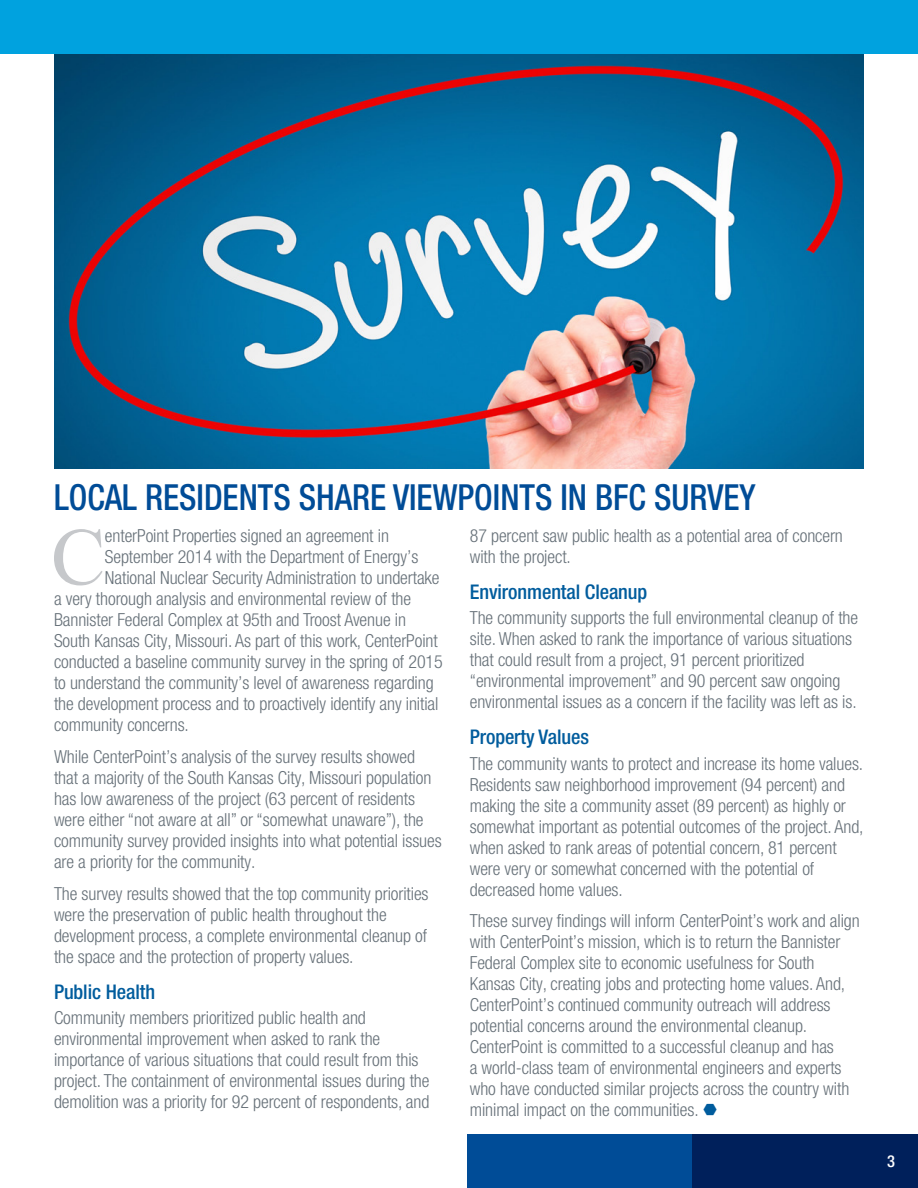
<style>
.page{position:relative;width:918px;height:1188px;background:#fff}
.page>*{position:absolute;margin:0;border:0;box-sizing:border-box;transform-origin:0 0}
.t1{font:81.45px "Times New Roman";color:#c6c8cb}
.t2{font:500 condensed 36px "Helvetica Neue LT Pro";color:#004c97;scale:.93 1}
.t3{font:500 condensed 20.25px "Helvetica Neue LT Pro";letter-spacing:-.005em;color:#005c9d}
.t4{font:300 condensed 18px/21px "Helvetica Neue LT Pro";letter-spacing:-.005em;color:#677179}
.t5{font:500 condensed 16.5px "Helvetica Neue LT Pro";color:#fff}
</style>
<div class="page">
<div style="left:0;top:0;width:918px;height:54px;background:#00a2df"></div>
<div style="left:467px;top:1134px;width:226px;height:54px;background:#004c97"></div>
<div style="left:693px;top:1134px;width:225px;height:54px;background:#00205b"></div>
<img style="left:54px;top:54px;width:810px;height:414px">
<p class="t2" style="left:54px;top:475px;width:756px">LOCAL RESIDENTS SHARE VIEWPOINTS IN BFC SURVEY</p>
<p class="t1" style="left:51px;top:502px;width:56px">C</p>
<p class="t4" style="left:105px;top:525px;width:286px">enterPoint Properties signed an agreement in</p>
<p class="t4" style="left:105px;top:546px;width:315px">September 2014 with the Department of Energy’s</p>
<p class="t4" style="left:105px;top:567px;width:336px">National Nuclear Security Administration to undertake</p>
<p class="t4" style="left:54px;top:588px;width:359px">a very thorough analysis and environmental review of the</p>
<p class="t4" style="left:54px;top:609px;width:354px">Bannister Federal Complex at 95th and Troost Avenue in</p>
<p class="t4" style="left:54px;top:630px;width:385px">South Kansas City, Missouri. As part of this work, CenterPoint</p>
<p class="t4" style="left:54px;top:651px;width:390px">conducted a baseline community survey in the spring of 2015</p>
<p class="t4" style="left:54px;top:672px;width:381px">to understand the community’s level of awareness regarding</p>
<p class="t4" style="left:54px;top:693px;width:386px">the development process and to proactively identify any initial</p>
<p class="t4" style="left:54px;top:714px;width:136px">community concerns.</p>
<p class="t4" style="left:54px;top:746px;width:389px">While CenterPoint’s analysis of the survey results showed that a majority of the South Kansas City, Missouri population has low awareness of the project (63 percent of residents were either “not aware at all” or “somewhat unaware”), the community survey provided insights into what potential issues are a priority for the community.</p>
<p class="t4" style="left:54px;top:883px;width:376px">The survey results showed that the top community priorities were the preservation of public health throughout the development process, a complete environmental cleanup of the space and the protection of property values.</p>
<p class="t3" style="left:54px;top:979px;width:103px">Public Health</p>
<p class="t4" style="left:54px;top:1007px;width:377px">Community members prioritized public health and environmental improvement when asked to rank the importance of various situations that could result from this project. The containment of environmental issues during the demolition was a priority for 92 percent of respondents, and</p>
<p class="t4" style="left:470px;top:525px;width:375px">87 percent saw public health as a potential area of concern with the project.</p>
<p class="t3" style="left:470px;top:580px;width:179px">Environmental Cleanup</p>
<p class="t4" style="left:470px;top:608px;width:390px">The community supports the full environmental cleanup of the site. When asked to rank the importance of various situations that could result from a project, 91 percent prioritized “environmental improvement” and 90 percent saw ongoing environmental issues as a concern if the facility was left as is.</p>
<p class="t3" style="left:470px;top:725px;width:121px">Property Values</p>
<p class="t4" style="left:470px;top:753px;width:395px">The community wants to protect and increase its home values.<br>Residents saw neighborhood improvement (94 percent) and making the site a community asset (89 percent) as highly or somewhat important as potential outcomes of the project. And, when asked to rank areas of potential concern, 81 percent were very or somewhat concerned with the potential of decreased home values.</p>
<p class="t4" style="left:470px;top:911px;width:392px">These survey findings will inform CenterPoint’s work and align with CenterPoint’s mission, which is to return the Bannister Federal Complex site to economic usefulness for South Kansas City, creating jobs and protecting home values. And, CenterPoint’s continued community outreach will address potential concerns around the environmental cleanup.<br>CenterPoint is committed to a successful cleanup and has<br>a world-class team of environmental engineers and experts who have conducted similar projects across the country with minimal impact on the communities.</p>
<p class="t5" style="left:887px;top:1151px;width:9px">3</p>
</div>
